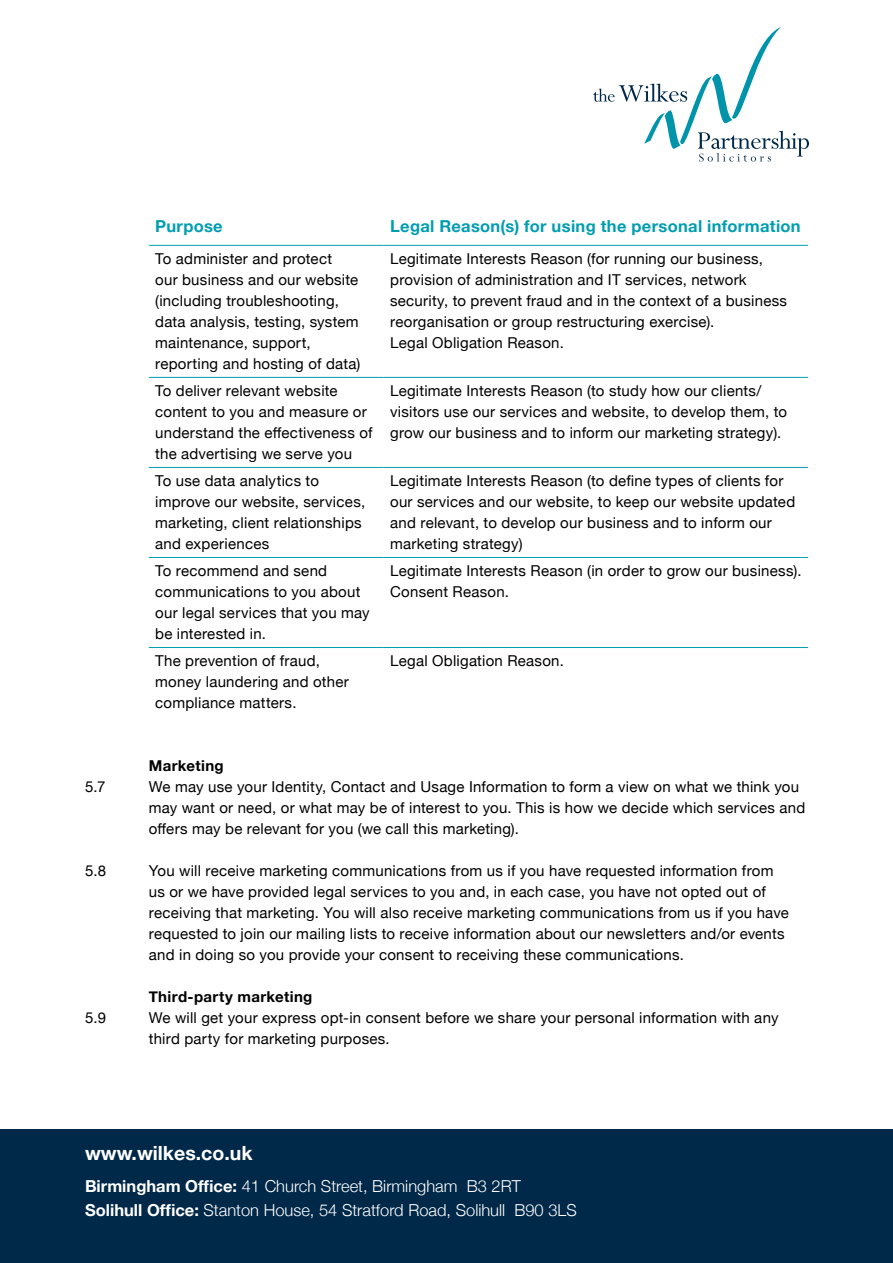
<style>
.page{position:relative;width:893px;height:1263px;background:#fff}
.page>*{position:absolute;margin:0;border:0;box-sizing:border-box;transform-origin:0 0}
.t1{font:700 19.5px "Helvetica Neue";color:#fff}
.t2{font:300 16.5px/24px "Helvetica Neue";color:#fff}
.t3{font:700 16.5px "Helvetica Neue";letter-spacing:.02em;color:#009db1}
.t4{font:15px/21px "Helvetica Neue";letter-spacing:.015em;color:#000}
.t5{font:700 15px "Helvetica Neue";letter-spacing:.025em;color:#000}
.s1{font-weight:700}
</style>
<div class="page">
<div style="left:0;top:1129px;width:893px;height:134px;background:#002848"></div>
<hr style="left:149px;top:245px;width:235px;height:1px;background:#009db1">
<hr style="left:384px;top:245px;width:424px;height:1px;background:#009db1">
<hr style="left:149px;top:377px;width:235px;height:1px;background:#009db1">
<hr style="left:384px;top:377px;width:424px;height:1px;background:#009db1">
<hr style="left:149px;top:467px;width:235px;height:1px;background:#009db1">
<hr style="left:384px;top:467px;width:424px;height:1px;background:#009db1">
<hr style="left:149px;top:557px;width:235px;height:1px;background:#009db1">
<hr style="left:384px;top:557px;width:424px;height:1px;background:#009db1">
<hr style="left:149px;top:647px;width:235px;height:1px;background:#009db1">
<hr style="left:384px;top:647px;width:424px;height:1px;background:#009db1">
<svg style="left:593px;top:27px;width:216px;height:135px"></svg>
<p class="t3" style="left:155px;top:213px;width:69px">Purpose</p>
<p class="t3" style="left:390px;top:213px;width:412px">Legal Reason(s) for using the personal information</p>
<p class="t4" style="left:155px;top:249px;width:207px">To administer and protect<br>our business and our website (including troubleshooting, data analysis, testing, system maintenance, support, reporting and hosting of data)</p>
<p class="t4" style="left:390px;top:249px;width:398px">Legitimate Interests Reason (for running our business, provision of administration and IT services, network security, to prevent fraud and in the context of a business reorganisation or group restructuring exercise).<br>Legal Obligation Reason.</p>
<p class="t4" style="left:155px;top:381px;width:219px">To deliver relevant website content to you and measure or understand the effectiveness of the advertising we serve you</p>
<p class="t4" style="left:390px;top:381px;width:398px">Legitimate Interests Reason (to study how our clients/ visitors use our services and website, to develop them, to grow our business and to inform our marketing strategy).</p>
<p class="t4" style="left:155px;top:471px;width:211px">To use data analytics to improve our website, services, marketing, client relationships and experiences</p>
<p class="t4" style="left:390px;top:471px;width:407px">Legitimate Interests Reason (to define types of clients for our services and our website, to keep our website updated and relevant, to develop our business and to inform our marketing strategy)</p>
<p class="t4" style="left:155px;top:561px;width:216px">To recommend and send communications to you about our legal services that you may be interested in.</p>
<p class="t4" style="left:390px;top:561px;width:413px">Legitimate Interests Reason (in order to grow our business).<br>Consent Reason.</p>
<p class="t4" style="left:155px;top:651px;width:195px">The prevention of fraud, money laundering and other compliance matters.</p>
<p class="t4" style="left:390px;top:651px;width:175px">Legal Obligation Reason.</p>
<p class="t5" style="left:149px;top:754px;width:76px">Marketing</p>
<p class="t4" style="left:85px;top:777px;width:22px">5.7</p>
<p class="t4" style="left:149px;top:777px;width:658px">We may use your Identity, Contact and Usage Information to form a view on what we think you may want or need, or what may be of interest to you. This is how we decide which services and offers may be relevant for you (we call this marketing).</p>
<p class="t4" style="left:85px;top:861px;width:23px">5.8</p>
<p class="t4" style="left:149px;top:861px;width:641px">You will receive marketing communications from us if you have requested information from us or we have provided legal services to you and, in each case, you have not opted out of receiving that marketing. You will also receive marketing communications from us if you have requested to join our mailing lists to receive information about our newsletters and/or events and in doing so you provide your consent to receiving these communications.</p>
<p class="t5" style="left:149px;top:985px;width:165px">Third-party marketing</p>
<p class="t4" style="left:85px;top:1008px;width:23px">5.9</p>
<p class="t4" style="left:149px;top:1008px;width:631px">We will get your express opt-in consent before we share your personal information with any third party for marketing purposes.</p>
<h1 class="t1" style="left:85px;top:1137px;width:169px">www.wilkes.co.uk</h1>
<p class="t2" style="left:85px;top:1173px;width:493px"><span class="s1">Birmingham Office:</span> 41 Church Street, Birmingham B3 2RT<br><span class="s1">Solihull Office:</span> Stanton House, 54 Stratford Road, Solihull B90 3LS</p>
</div>
